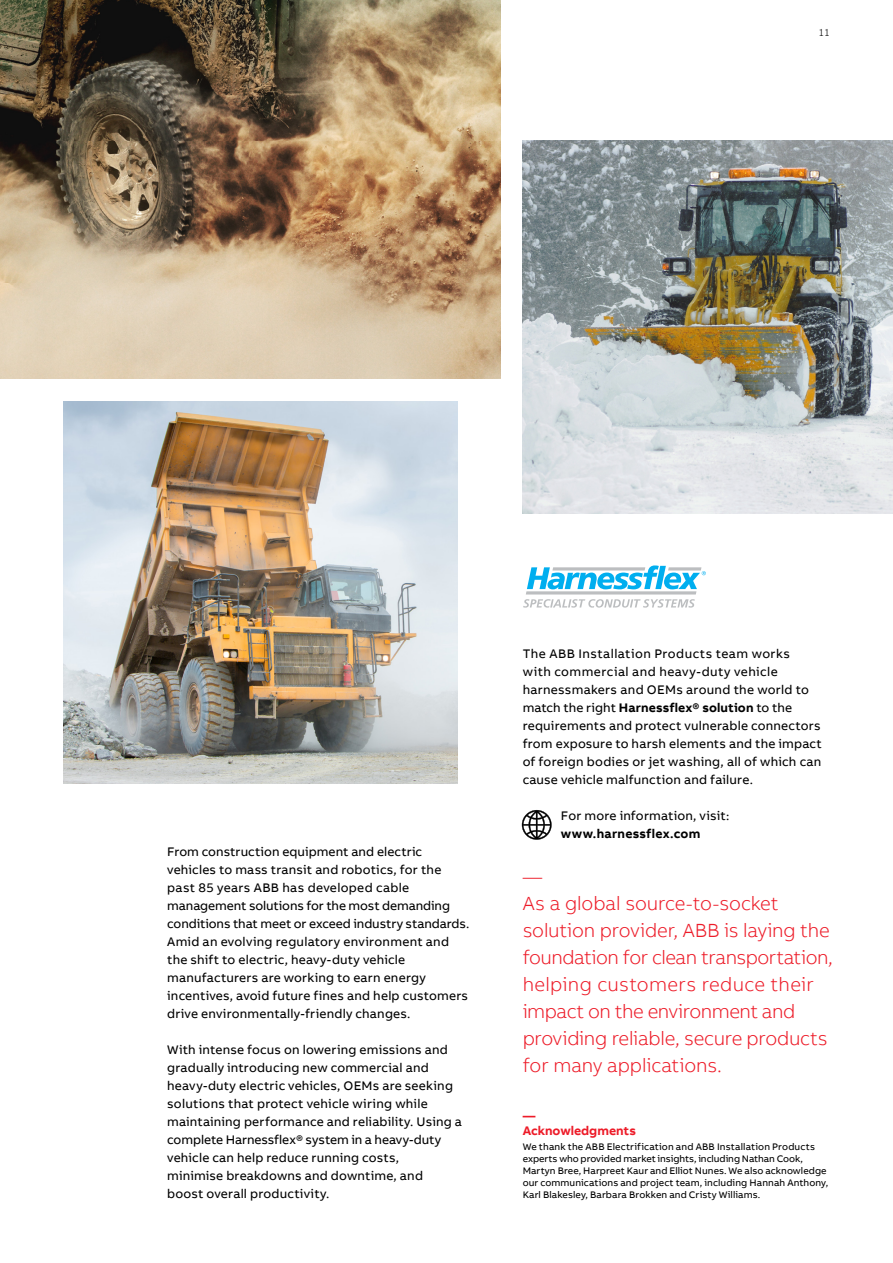
<style>
.page{position:relative;width:893px;height:1263px;background:#fff}
.page>*{position:absolute;margin:0;border:0;box-sizing:border-box;transform-origin:0 0}
.t1{font:300 19.5px/27px "AB Bvoice";letter-spacing:-.01em;color:#ed1c29}
.t2{font:12.75px/18px "AB Bvoice";letter-spacing:.015em;color:#000}
.t3{font:700 12.75px "AB Bvoice";letter-spacing:.02em;color:#000}
.t4{font:700 12.75px/15px "AB Bvoice";color:#ed1c29;scale:2 1}
.t5{font:300 10.5px "AB Bvoice";color:#000}
.t6{font:9.75px/12px "AB Bvoice";letter-spacing:.005em;color:#000}
.s1{font-weight:700}
</style>
<div class="page">
<img style="left:522px;top:140px;width:371px;height:374px">
<img style="left:64px;top:401px;width:393px;height:383px">
<img style="left:0;top:0;width:500px;height:379px">
<svg style="left:523px;top:565px;width:183px;height:43px"></svg>
<svg style="left:522px;top:810px;width:30px;height:30px"></svg>
<p class="t5" style="left:819px;top:26px;width:11px">11</p>
<p class="t2" style="left:167px;top:843px;width:304px">From construction equipment and electric vehicles to mass transit and robotics, for the past 85 years ABB has developed cable management solutions for the most demanding conditions that meet or exceed industry standards.<br>Amid an evolving regulatory environment and the shift to electric, heavy-duty vehicle manufacturers are working to earn energy incentives, avoid future fines and help customers drive environmentally-friendly changes.</p>
<p class="t2" style="left:167px;top:1041px;width:296px">With intense focus on lowering emissions and gradually introducing new commercial and heavy-duty electric vehicles, OEMs are seeking solutions that protect vehicle wiring while maintaining performance and reliability. Using a complete Harnessflex® system in a heavy-duty vehicle can help reduce running costs,<br>minimise breakdowns and downtime, and boost overall productivity.</p>
<p class="t2" style="left:523px;top:645px;width:301px">The ABB Installation Products team works<br>with commercial and heavy-duty vehicle harnessmakers and OEMs around the world to match the right <span class="s1">Harnessflex® solution</span> to the requirements and protect vulnerable connectors from exposure to harsh elements and the impact of foreign bodies or jet washing, all of which can cause vehicle malfunction and failure.</p>
<p class="t2" style="left:561px;top:807px;width:170px">For more information, visit:</p>
<p class="t3" style="left:561px;top:825px;width:141px">www.harnessflex.com</p>
<h1 class="t1" style="left:523px;top:863px;width:312px">—<br>As a global source-to-socket solution provider, ABB is laying the foundation for clean transportation, helping customers reduce their impact on the environment and providing reliable, secure products for many applications.</h1>
<p class="t4" style="left:523px;top:1108px;width:58px">–<br>Acknowledgments</p>
<p class="t6" style="left:523px;top:1141px;width:307px">We thank the ABB Electrification and ABB Installation Products experts who provided market insights, including Nathan Cook, Martyn Bree, Harpreet Kaur and Elliot Nunes. We also acknowledge our communications and project team, including Hannah Anthony, Karl Blakesley, Barbara Brokken and Cristy Williams.</p>
</div>
